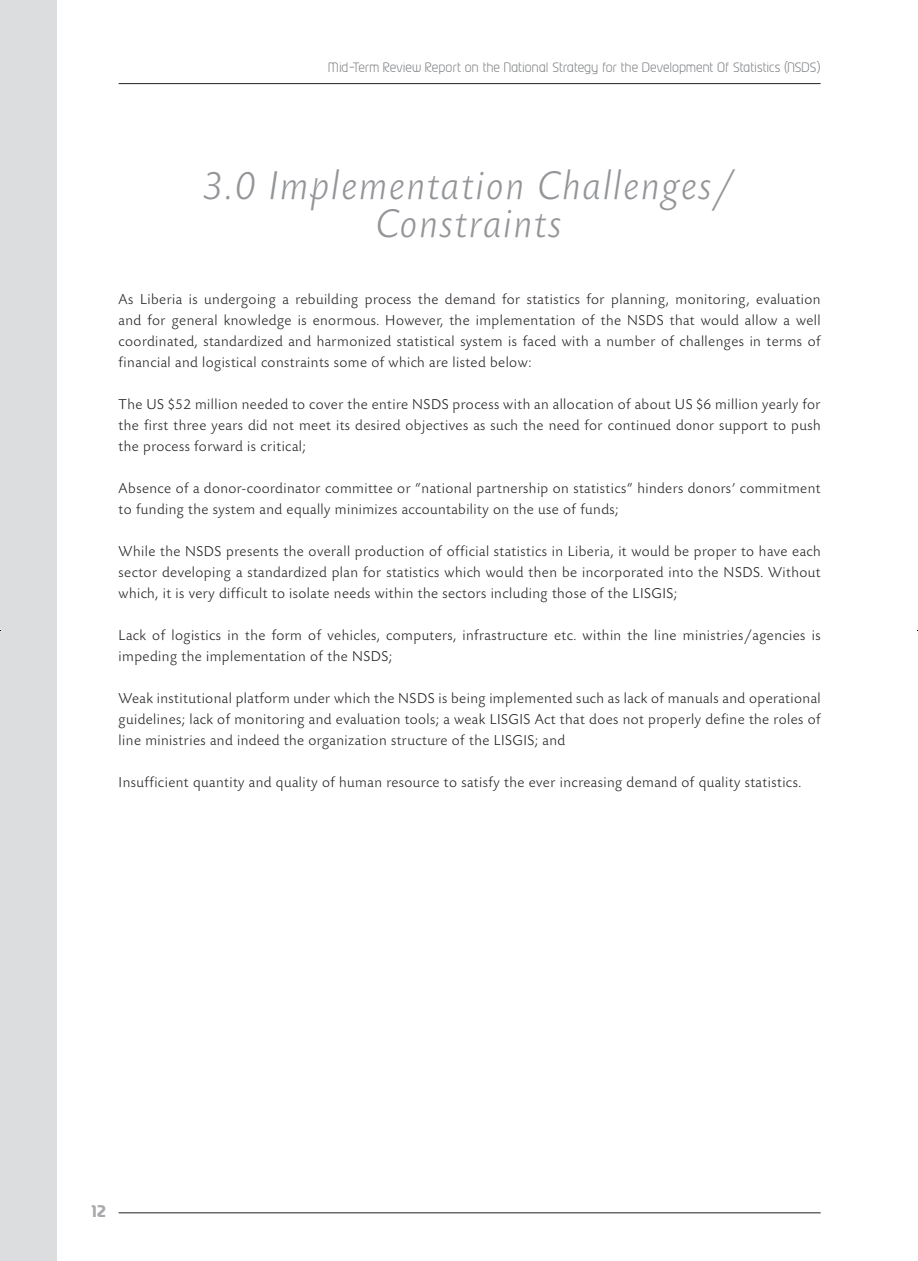
<style>
.page{position:relative;width:918px;height:1261px;background:#fff}
.page>*{position:absolute;margin:0;border:0;box-sizing:border-box;transform-origin:0 0}
.t1{font:italic 300 42px/37.5px "Today SB";letter-spacing:.04em;color:#939598;text-align:center}
.t2{font:300 15px/21px "Today SB";letter-spacing:.03em;color:#231f20;text-align:justify}
.t3{font:700 15px "Prosper";color:#a8a9ad}
.t4{font:300 12px "Prosper";letter-spacing:.04em;color:#808285}
</style>
<div class="page">
<hr style="left:119px;top:83px;width:701px;height:1px;background:#231f20">
<hr style="left:119px;top:1212px;width:701px;height:1px;background:#231f20">
<div style="left:0;top:0;width:56px;height:1260px;background:#dcdddf"></div>
<p class="t4" style="left:329px;top:60px;width:493px">Mid-Term Review Report on the National Strategy for the Development Of Statistics (NSDS)</p>
<h1 class="t1" style="left:204px;top:168px;width:533px">3.0 Implementation Challenges/<br>Constraints</h1>
<p class="t2" style="left:119px;top:289px;width:703px">As Liberia is undergoing a rebuilding process the demand for statistics for planning, monitoring, evaluation and for general knowledge is enormous. However, the implementation of the NSDS that would allow a well coordinated, standardized and harmonized statistical system is faced with a number of challenges in terms of financial and logistical constraints some of which are listed below:</p>
<p class="t2" style="left:119px;top:394px;width:703px">The US $52 million needed to cover the entire NSDS process with an allocation of about US $6 million yearly for the first three years did not meet its desired objectives as such the need for continued donor support to push the process forward is critical;</p>
<p class="t2" style="left:119px;top:478px;width:703px">Absence of a donor-coordinator committee or “national partnership on statistics” hinders donors’ commitment to funding the system and equally minimizes accountability on the use of funds;</p>
<p class="t2" style="left:119px;top:541px;width:703px">While the NSDS presents the overall production of official statistics in Liberia, it would be proper to have each sector developing a standardized plan for statistics which would then be incorporated into the NSDS. Without which, it is very difficult to isolate needs within the sectors including those of the LISGIS;</p>
<p class="t2" style="left:119px;top:625px;width:703px">Lack of logistics in the form of vehicles, computers, infrastructure etc. within the line ministries/agencies is impeding the implementation of the NSDS;</p>
<p class="t2" style="left:119px;top:688px;width:703px">Weak institutional platform under which the NSDS is being implemented such as lack of manuals and operational guidelines; lack of monitoring and evaluation tools; a weak LISGIS Act that does not properly define the roles of line ministries and indeed the organization structure of the LISGIS; and</p>
<p class="t2" style="left:119px;top:772px;width:684px">Insufficient quantity and quality of human resource to satisfy the ever increasing demand of quality statistics.</p>
<p class="t3" style="left:90px;top:1200px;width:18px">12</p>
</div>
